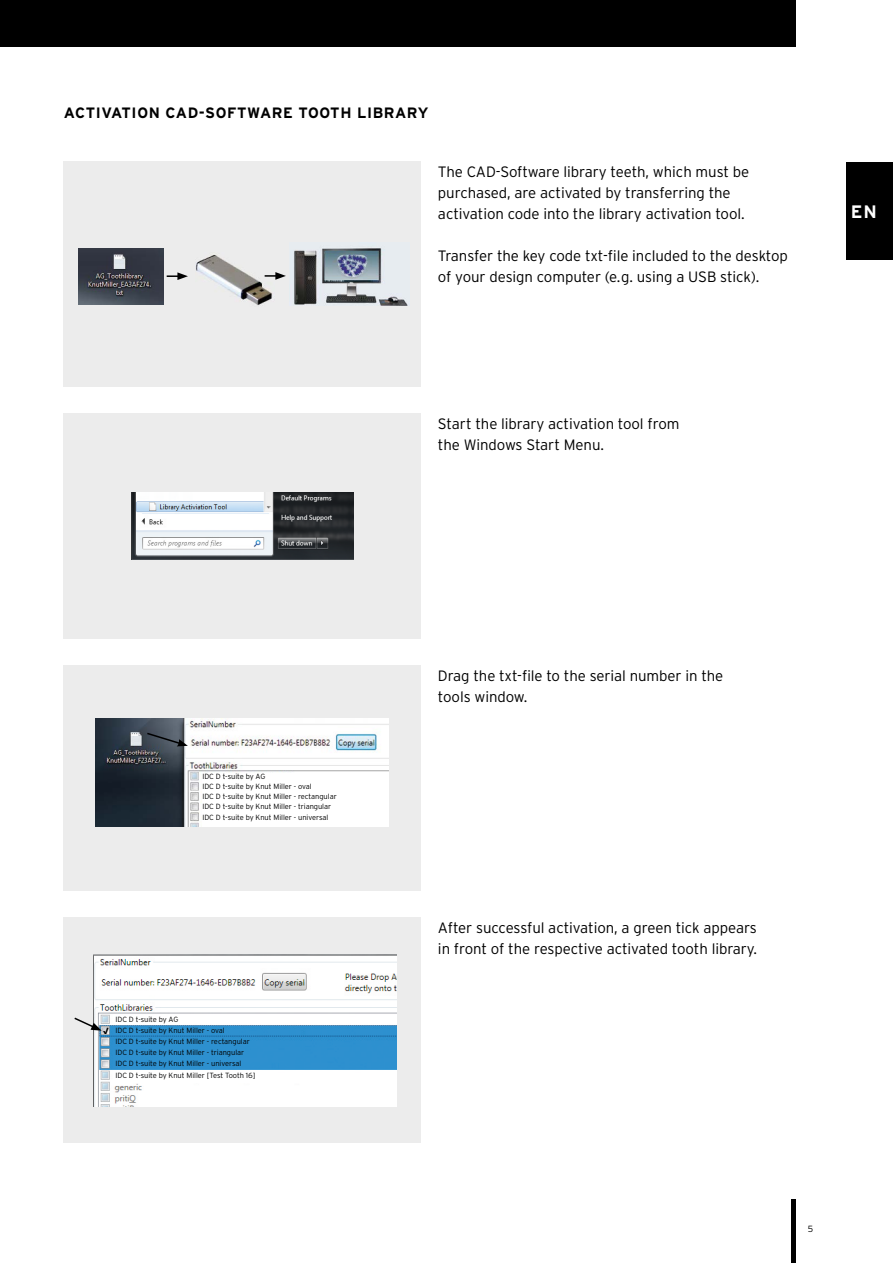
<style>
.page{position:relative;width:893px;height:1263px;background:#fff}
.page>*{position:absolute;margin:0;border:0;box-sizing:border-box;transform-origin:0 0}
.t1{font:700 18px "Interstate";color:#fff}
.t2{font:300 15px/21px "Interstate";letter-spacing:-.005em;color:#000}
.t3{font:700 15px "Interstate";letter-spacing:.04em;color:#000}
.t4{font:300 9px "Interstate";color:#000}
.t5{font:900 9px "Interstate";color:#000}
.t6{font:300 7.5px/10.2px "Interstate";letter-spacing:-.005em;color:#000}
</style>
<div class="page">
<hr style="left:791px;top:1199px;width:4px;height:64px;background:#000">
<div style="left:0;top:0;width:795px;height:47px;background:#000"></div>
<div style="left:64px;top:665px;width:357px;height:226px;background:#ececec"></div>
<img style="left:96px;top:719px;width:293px;height:107px">
<div style="left:64px;top:917px;width:357px;height:226px;background:#ececec"></div>
<img style="left:94px;top:955px;width:302px;height:151px">
<div style="left:64px;top:414px;width:357px;height:225px;background:#ececec"></div>
<img style="left:132px;top:493px;width:221px;height:66px">
<div style="left:202px;top:773px;width:170px;height:53px;background:#fff"></div>
<div style="left:846px;top:162px;width:47px;height:97px;background:#000"></div>
<div style="left:64px;top:162px;width:357px;height:225px;background:#ececec"></div>
<img style="left:196px;top:255px;width:76px;height:50px">
<img style="left:294px;top:245px;width:114px;height:61px">
<svg style="left:167px;top:272px;width:21px;height:8px"></svg>
<svg style="left:265px;top:272px;width:21px;height:8px"></svg>
<svg style="left:145px;top:731px;width:43px;height:15px"></svg>
<img style="left:78px;top:248px;width:85px;height:56px">
<svg style="left:74px;top:1016px;width:28px;height:15px"></svg>
<p class="t3" style="left:64px;top:104px;width:366px">ACTIVATION CAD-SOFTWARE TOOTH LIBRARY</p>
<p class="t2" style="left:438px;top:161px;width:313px">The CAD-Software library teeth, which must be purchased, are activated by transferring the activation code into the library activation tool.</p>
<p class="t2" style="left:438px;top:245px;width:351px">Transfer the key code txt-file included to the desktop of your design computer (e. g. using a USB stick).</p>
<p class="t2" style="left:438px;top:413px;width:243px">Start the library activation tool from the Windows Start Menu.</p>
<p class="t1" style="left:851px;top:200px;width:28px">EN</p>
<p class="t6" style="left:202px;top:771px;width:136px">IDC D t-suite by AG<br>IDC D t-suite by Knut Miller - oval<br>IDC D t-suite by Knut Miller - rectangular IDC D t-suite by Knut Miller - triangular IDC D t-suite by Knut Miller - universal</p>
<p class="t6" style="left:115px;top:1014px;width:136px;line-height:11.1px">IDC D t-suite by AG<br>IDC D t-suite by Knut Miller - oval<br>IDC D t-suite by Knut Miller - rectangular IDC D t-suite by Knut Miller - triangular IDC D t-suite by Knut Miller - universal</p>
<p class="t6" style="left:115px;top:1070px;width:141px">IDC D t-suite by Knut Miller [Test Tooth 16]</p>
<p class="t5" style="left:103px;top:1025px;width:8px">√</p>
<p class="t2" style="left:438px;top:665px;width:287px">Drag the txt-file to the serial number in the tools window.</p>
<p class="t2" style="left:438px;top:917px;width:321px">After successful activation, a green tick appears in front of the respective activated tooth library.</p>
<p class="t4" style="left:808px;top:1223px;width:7px">5</p>
</div>
